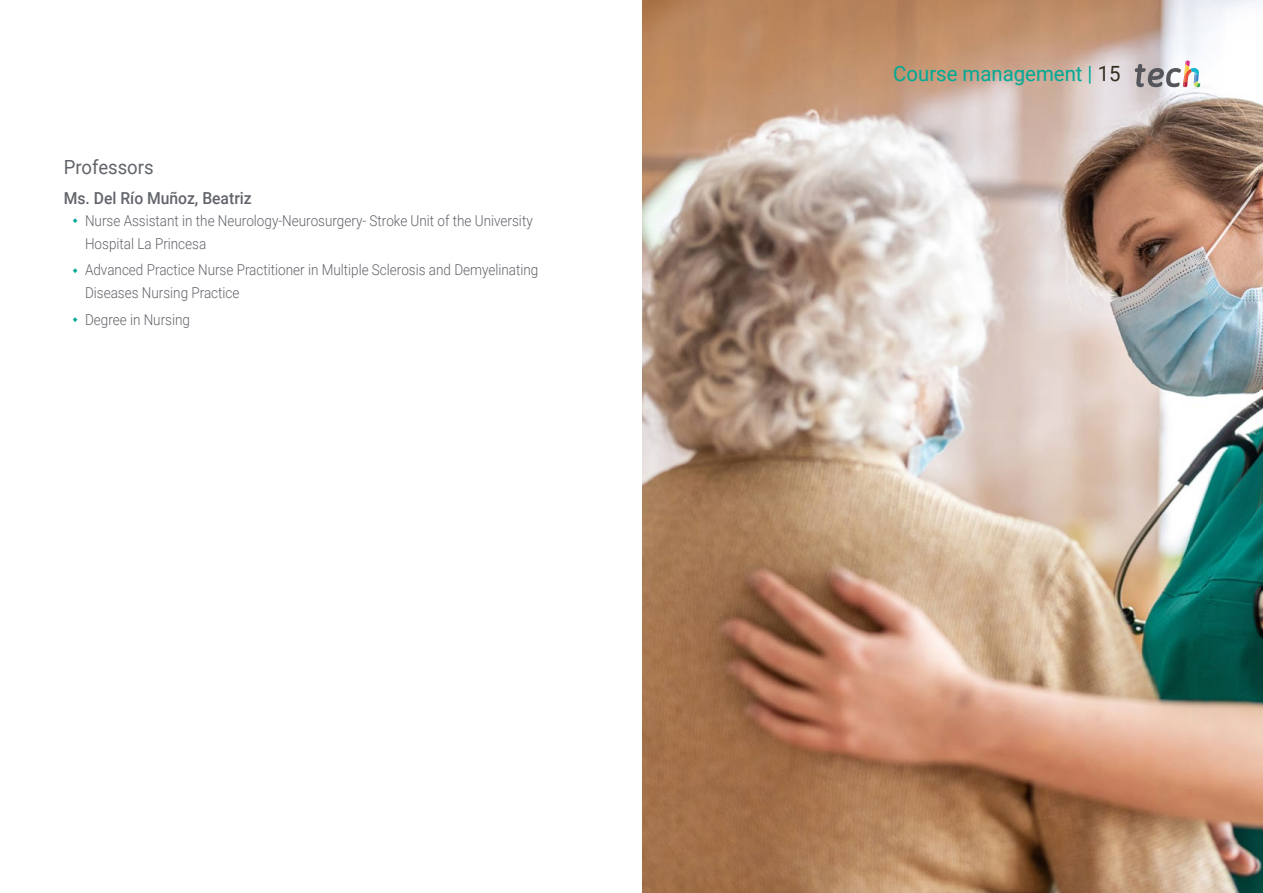
<style>
.page{position:relative;width:1263px;height:893px;background:#fff}
.page>*{position:absolute;margin:0;border:0;box-sizing:border-box;transform-origin:0 0}
.t1{font:21px "Roboto";color:#00a996}
.t2{font:19.5px "Roboto";color:#61646a;scale:.95 1}
.t3{font:500 16.5px "Roboto";color:#61646a;scale:.95 1}
.t4{font:300 15px/22.5px "Roboto";color:#61646a;scale:.9 1}
.s1{color:#312e20}
</style>
<div class="page">
<img style="left:642px;top:0;width:621px;height:893px">
<svg style="left:1135px;top:61px;width:65px;height:26px"></svg>
<h2 class="t2" style="left:64px;top:153px;width:96px">Professors</h2>
<p class="t3" style="left:64px;top:186px;width:199px">Ms. Del Río Muñoz, Beatriz</p>
<p class="t4" style="left:85px;top:209px;width:499px">Nurse Assistant in the Neurology-Neurosurgery- Stroke Unit of the University<br>Hospital La Princesa</p>
<p class="t4" style="left:85px;top:258px;width:505px">Advanced Practice Nurse Practitioner in Multiple Sclerosis and Demyelinating<br>Diseases Nursing Practice</p>
<p class="t4" style="left:85px;top:307px;width:118px">Degree in Nursing</p>
<h1 class="t1" style="left:893px;top:59px;width:229px">Course management | <span class="s1">15</span></h1>
</div>
